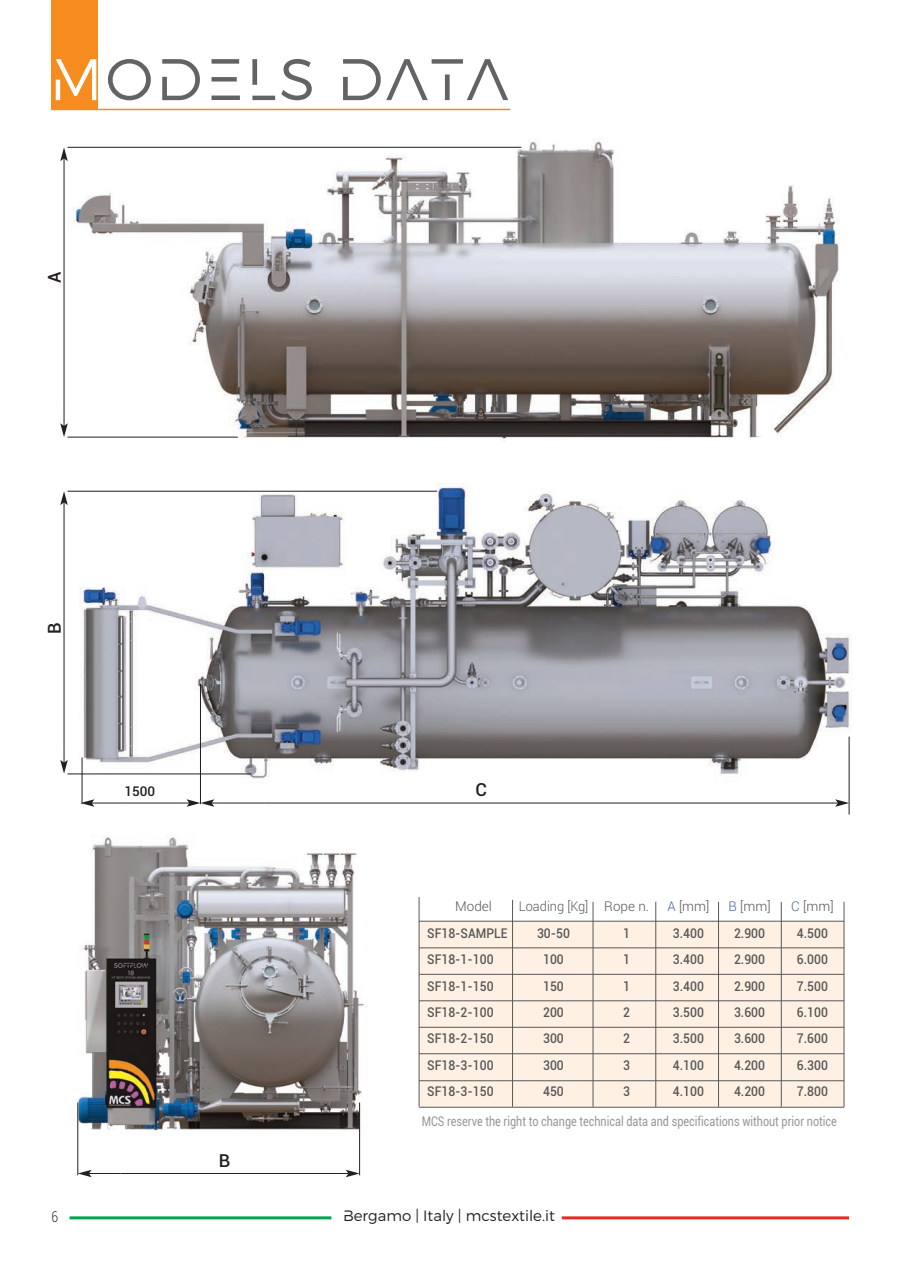
<style>
.page{position:relative;width:897px;height:1266px;background:#fff}
.page>*{position:absolute;margin:0;border:0;box-sizing:border-box;transform-origin:0 0}
.t1{font:58.5px "Lutech";letter-spacing:.05em;color:#636366}
.t2{font:500 18px "Roboto";color:#231f20}
.t3{font:15px "Lutech";color:#231f20}
.t4{font:300 15px "Roboto";color:#231f20;scale:.8 1}
.t5{font:500 13.5px "Roboto";color:#57585a;scale:.9 1}
.t6{font:13.5px "Roboto";color:#939598;scale:.8 1}
.t7{font:300 13.5px "Roboto";color:#57585a}
.t8{font:300 13.5px "Roboto";color:#57585a;scale:.95 1}
.t9{font:500 13.5px "Roboto";color:#231f20}
.s1{color:#fff}
.s2{color:#4662a7}
</style>
<div class="page">
<div style="left:419px;top:921px;width:425px;height:186px;background:#fef1e3"></div>
<hr style="left:419px;top:974px;width:425px;height:1px;background:#57585a">
<hr style="left:419px;top:1001px;width:425px;height:1px;background:#57585a">
<hr style="left:419px;top:1027px;width:425px;height:1px;background:#57585a">
<hr style="left:419px;top:1053px;width:425px;height:1px;background:#57585a">
<hr style="left:419px;top:1080px;width:425px;height:1px;background:#57585a">
<hr style="left:419px;top:1107px;width:425px;height:1px;background:#57585a">
<hr style="left:419px;top:948px;width:425px;height:1px;background:#57585a">
<hr style="left:419px;top:921px;width:425px;height:1px;background:#57585a">
<hr style="left:593px;top:902px;width:1px;height:205px;background:#57585a">
<hr style="left:655px;top:902px;width:1px;height:205px;background:#57585a">
<hr style="left:844px;top:902px;width:1px;height:205px;background:#57585a">
<hr style="left:419px;top:897px;width:1px;height:210px;background:#57585a">
<hr style="left:781px;top:902px;width:1px;height:205px;background:#57585a">
<hr style="left:718px;top:902px;width:1px;height:205px;background:#57585a">
<hr style="left:512px;top:900px;width:1px;height:207px;background:#57585a">
<hr style="left:51px;top:109px;width:459px;height:1px;background:#f68b1f">
<img style="left:69px;top:483px;width:783px;height:316px">
<img style="left:67px;top:141px;width:773px;height:300px">
<img style="left:77px;top:836px;width:290px;height:314px">
<div style="left:51px;top:0;width:47px;height:109px;background:#f68b1f"></div>
<hr style="left:70px;top:1216px;width:261px;height:3px;background:#00a54f">
<hr style="left:562px;top:1216px;width:287px;height:3px;background:#e62c24">
<hr style="left:265px;top:803px;width:573px;height:1px;background:#231f20">
<svg style="left:835px;top:799px;width:14px;height:8px"></svg>
<hr style="left:212px;top:803px;width:53px;height:1px;background:#231f20">
<hr style="left:92px;top:803px;width:31px;height:1px;background:#231f20">
<svg style="left:81px;top:799px;width:13px;height:8px"></svg>
<hr style="left:123px;top:803px;width:66px;height:1px;background:#231f20">
<svg style="left:187px;top:799px;width:27px;height:8px"></svg>
<hr style="left:64px;top:502px;width:1px;height:243px;background:#231f20">
<svg style="left:60px;top:491px;width:8px;height:14px"></svg>
<svg style="left:60px;top:745px;width:8px;height:29px"></svg>
<hr style="left:89px;top:1173px;width:31px;height:1px;background:#231f20">
<svg style="left:78px;top:1170px;width:14px;height:7px"></svg>
<hr style="left:120px;top:1173px;width:228px;height:1px;background:#231f20">
<svg style="left:346px;top:1170px;width:13px;height:7px"></svg>
<hr style="left:67px;top:774px;width:184px;height:1px;background:#231f20">
<hr style="left:82px;top:758px;width:1px;height:46px;background:#231f20">
<hr style="left:200px;top:684px;width:1px;height:120px;background:#231f20">
<hr style="left:78px;top:1102px;width:1px;height:73px;background:#231f20">
<hr style="left:359px;top:1102px;width:1px;height:73px;background:#231f20">
<hr style="left:849px;top:737px;width:1px;height:78px;background:#231f20">
<hr style="left:67px;top:491px;width:370px;height:1px;background:#231f20">
<hr style="left:64px;top:159px;width:1px;height:242px;background:#231f20">
<svg style="left:60px;top:147px;width:8px;height:14px"></svg>
<svg style="left:60px;top:401px;width:8px;height:36px"></svg>
<hr style="left:67px;top:147px;width:454px;height:1px;background:#231f20">
<hr style="left:67px;top:437px;width:171px;height:1px;background:#231f20">
<h1 class="t1" style="left:49px;top:46px;width:460px"><span class="s1">M</span>ODELS DATA</h1>
<h2 class="t2" style="left:44px;top:283px;width:13px;rotate:-90deg">A</h2>
<h2 class="t2" style="left:44px;top:634px;width:13px;rotate:-90deg">B</h2>
<p class="t9" style="left:124px;top:783px;width:32px">1500</p>
<h2 class="t2" style="left:475px;top:779px;width:13px">C</h2>
<h2 class="t2" style="left:219px;top:1150px;width:13px">B</h2>
<p class="t7" style="left:455px;top:901px;width:38px">Model</p>
<p class="t8" style="left:519px;top:901px;width:139px">Loading [Kg] Rope n.</p>
<p class="t7" style="left:667px;top:901px;width:43px"><span class="s2">A</span> [mm]</p>
<p class="t7" style="left:728px;top:901px;width:44px"><span class="s2">B</span> [mm]</p>
<p class="t7" style="left:791px;top:901px;width:44px"><span class="s2">C</span> [mm]</p>
<p class="t5" style="left:427px;top:925px;width:91px">SF18-SAMPLE</p>
<p class="t5" style="left:537px;top:925px;width:38px">30-50</p>
<p class="t5" style="left:623px;top:925px;width:9px">1</p>
<p class="t5" style="left:673px;top:925px;width:36px">3.400</p>
<p class="t5" style="left:734px;top:925px;width:36px">2.900</p>
<p class="t5" style="left:797px;top:925px;width:36px">4.500</p>
<p class="t5" style="left:427px;top:952px;width:75px">SF18-1-100</p>
<p class="t5" style="left:543px;top:952px;width:25px">100</p>
<p class="t5" style="left:623px;top:952px;width:9px">1</p>
<p class="t5" style="left:673px;top:952px;width:36px">3.400</p>
<p class="t5" style="left:734px;top:952px;width:36px">2.900</p>
<p class="t5" style="left:797px;top:952px;width:36px">6.000</p>
<p class="t5" style="left:427px;top:978px;width:75px">SF18-1-150</p>
<p class="t5" style="left:543px;top:978px;width:25px">150</p>
<p class="t5" style="left:623px;top:978px;width:9px">1</p>
<p class="t5" style="left:673px;top:978px;width:36px">3.400</p>
<p class="t5" style="left:734px;top:978px;width:36px">2.900</p>
<p class="t5" style="left:797px;top:978px;width:36px">7.500</p>
<p class="t5" style="left:427px;top:1004px;width:75px">SF18-2-100</p>
<p class="t5" style="left:543px;top:1004px;width:25px">200</p>
<p class="t5" style="left:623px;top:1004px;width:9px">2</p>
<p class="t5" style="left:673px;top:1004px;width:36px">3.500</p>
<p class="t5" style="left:734px;top:1004px;width:36px">3.600</p>
<p class="t5" style="left:797px;top:1004px;width:36px">6.100</p>
<p class="t5" style="left:427px;top:1031px;width:75px">SF18-2-150</p>
<p class="t5" style="left:543px;top:1031px;width:25px">300</p>
<p class="t5" style="left:623px;top:1031px;width:9px">2</p>
<p class="t5" style="left:673px;top:1031px;width:36px">3.500</p>
<p class="t5" style="left:734px;top:1031px;width:36px">3.600</p>
<p class="t5" style="left:797px;top:1031px;width:36px">7.600</p>
<p class="t5" style="left:427px;top:1057px;width:75px">SF18-3-100</p>
<p class="t5" style="left:543px;top:1057px;width:25px">300</p>
<p class="t5" style="left:623px;top:1057px;width:9px">3</p>
<p class="t5" style="left:673px;top:1057px;width:36px">4.100</p>
<p class="t5" style="left:734px;top:1057px;width:36px">4.200</p>
<p class="t5" style="left:797px;top:1057px;width:36px">6.300</p>
<p class="t5" style="left:427px;top:1084px;width:75px">SF18-3-150</p>
<p class="t5" style="left:543px;top:1084px;width:25px">450</p>
<p class="t5" style="left:623px;top:1084px;width:9px">3</p>
<p class="t5" style="left:673px;top:1084px;width:36px">4.100</p>
<p class="t5" style="left:734px;top:1084px;width:36px">4.200</p>
<p class="t5" style="left:797px;top:1084px;width:36px">7.800</p>
<p class="t6" style="left:422px;top:1115px;width:520px">MCS reserve the right to change technical data and specifications without prior notice</p>
<p class="t4" style="left:51px;top:1210px;width:10px">6</p>
<p class="t3" style="left:343px;top:1207px;width:213px">Bergamo | Italy | mcstextile.it</p>
</div>
